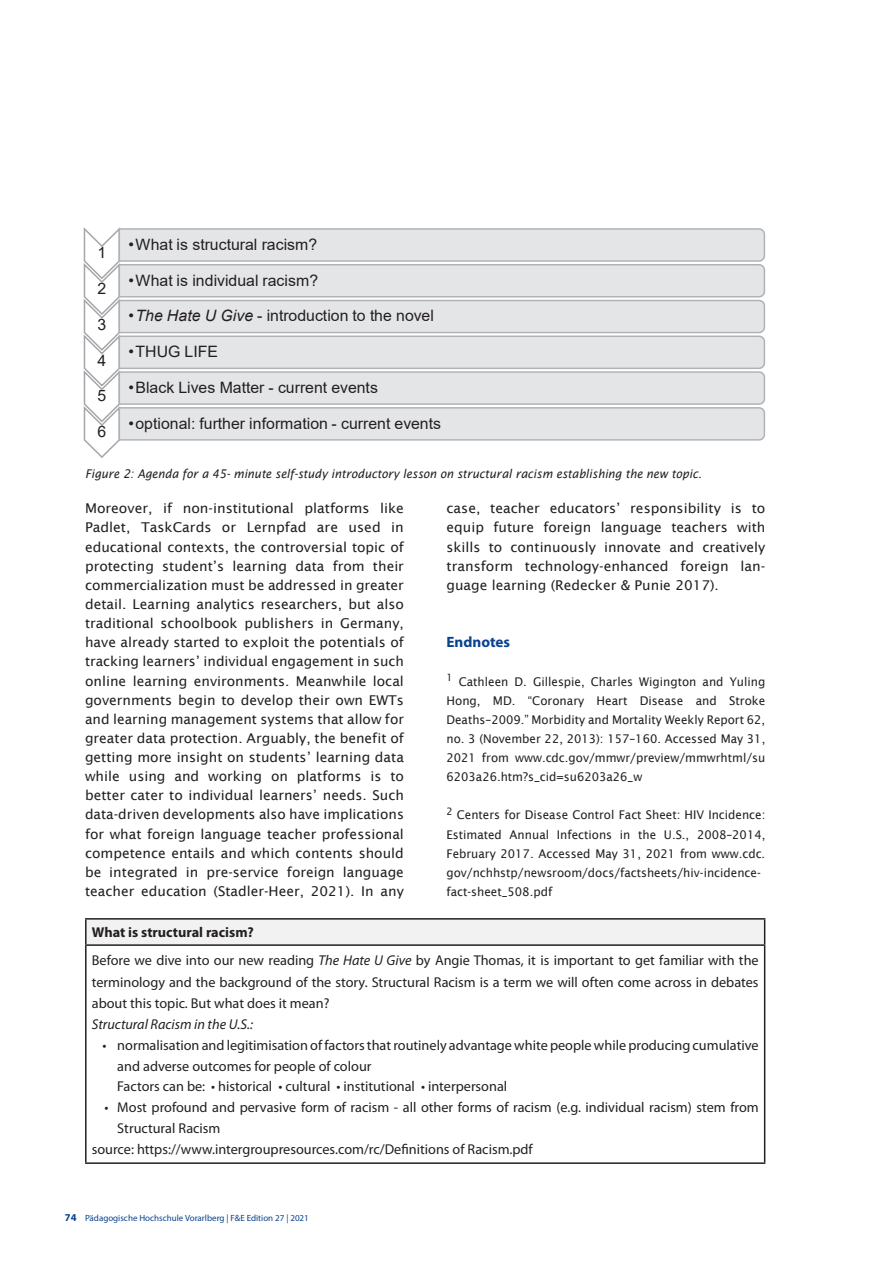
<style>
.page{position:relative;width:893px;height:1263px;background:#fff}
.page>*{position:absolute;margin:0;border:0;box-sizing:border-box;transform-origin:0 0}
.t1{font:15.75px "Arial";color:#231f20}
.Fließtext{font:700 15px "Myriad Pro";color:#09428e}
.t2{font:14.25px/21.3px "Myriad Pro";color:#231f20}
.t3{font:italic 14.25px "Myriad Pro";color:#231f20}
.t4{font:700 14.25px "Myriad Pro";color:#231f20}
.Fließtext-2{font:13.5px/19.2px "Lucida Sans";color:#231f20;text-align:justify}
.Fließtext-3{font:12px/19.2px "Lucida Sans";color:#231f20;text-align:justify}
.Bildunterschrift{font:italic 12px "Lucida Sans";color:#231f20;scale:.94 1}
.t5{font:9px "Myriad Pro";color:#09428e}
.s1{font-style:italic}
.s2{font-weight:700;font-size:10.5px}
</style>
<div class="page">
<svg style="left:83px;top:227px;width:683px;height:231px;background:#e4e4e6"></svg>
<div style="left:86px;top:919px;width:679px;height:26px;background:#f2f2f2"></div>
<hr style="left:85px;top:918px;width:680px;height:2px;background:#231f20">
<hr style="left:85px;top:920px;width:2px;height:24px;background:#231f20">
<svg style="left:764px;top:920px;width:1px;height:24px"></svg>
<hr style="left:85px;top:944px;width:680px;height:2px;background:#231f20">
<hr style="left:85px;top:946px;width:2px;height:216px;background:#231f20">
<hr style="left:764px;top:946px;width:1px;height:216px;background:#231f20">
<hr style="left:85px;top:1162px;width:680px;height:2px;background:#231f20">
<p class="t1" style="left:97px;top:242px;width:10px">1</p>
<p class="t1" style="left:97px;top:278px;width:10px">2</p>
<p class="t1" style="left:97px;top:313px;width:10px">3</p>
<p class="t1" style="left:97px;top:349px;width:10px">4</p>
<p class="t1" style="left:97px;top:385px;width:10px">5</p>
<p class="t1" style="left:129px;top:233px;width:190px">•What is structural racism?</p>
<p class="t1" style="left:129px;top:269px;width:191px">•What is individual racism?</p>
<p class="t1" style="left:129px;top:305px;width:307px">•<span class="s1">The Hate U Give</span> - introduction to the novel</p>
<p class="t1" style="left:129px;top:341px;width:91px">•THUG LIFE</p>
<p class="t1" style="left:129px;top:376px;width:251px">•Black Lives Matter - current events</p>
<p class="t1" style="left:97px;top:421px;width:10px">6</p>
<p class="t1" style="left:129px;top:412px;width:314px">•optional: further information - current events</p>
<p class="Bildunterschrift" style="left:85px;top:467px;width:657px">Figure 2: Agenda for a 45- minute self-study introductory lesson on structural racism establishing the new topic.</p>
<p class="Fließtext-2" style="left:85px;top:499px;width:320px">Moreover, if non-institutional platforms like Padlet, TaskCards or Lernpfad are used in educational contexts, the controversial topic of protecting student’s learning data from their commercialization must be addressed in greater detail. Learning analytics researchers, but also traditional schoolbook publishers in Germany, have already started to exploit the potentials of tracking learners’ individual engagement in such online learning environments. Meanwhile local governments begin to develop their own EWTs and learning management systems that allow for greater data protection. Arguably, the benefit of getting more insight on students’ learning data while using and working on platforms is to better cater to individual learners’ needs. Such data-driven developments also have implications for what foreign language teacher professional competence entails and which contents should be integrated in pre-service foreign language teacher education (Stadler-Heer, 2021). In any</p>
<p class="t4" style="left:92px;top:923px;width:164px">What is structural racism?</p>
<p class="t2" style="left:92px;top:949px;width:668px;text-align:justify">Before we dive into our new reading <span class="s1">The Hate U Give</span> by Angie Thomas, it is important to get familiar with the terminology and the background of the story. Structural Racism is a term we will often come across in debates about this topic. But what does it mean?</p>
<p class="t3" style="left:92px;top:1016px;width:163px">Structural Racism in the U.S.:</p>
<p class="t2" style="left:117px;top:1034px;width:643px;line-height:20.7px;text-indent:-15px">• normalisation and legitimisation of factors that routinely advantage white people while producing cumulative and adverse outcomes for people of colour</p>
<p class="t2" style="left:117px;top:1075px;width:391px">Factors can be: • historical • cultural • institutional • interpersonal</p>
<p class="t2" style="left:117px;top:1096px;width:643px;text-indent:-13px">• Most profound and pervasive form of racism - all other forms of racism (e.g. individual racism) stem from<br>Structural Racism</p>
<p class="t2" style="left:92px;top:1138px;width:442px">source: https://www.intergroupresources.com/rc/Definitions of Racism.pdf</p>
<p class="Fließtext-2" style="left:446px;top:499px;width:320px">case, teacher educators’ responsibility is to equip future foreign language teachers with skills to continuously innovate and creatively transform technology-enhanced foreign lan-</p>
<p class="Fließtext-2" style="left:446px;top:575px;width:274px">guage learning (Redecker &amp; Punie 2017).</p>
<p class="Fließtext" style="left:446px;top:632px;width:65px">Endnotes</p>
<p class="Fließtext-3" style="left:446px;top:672px;width:320px"><sup>1</sup> Cathleen D. Gillespie, Charles Wigington and Yuling Hong, MD. “Coronary Heart Disease and Stroke Deaths–2009.” Morbidity and Mortality Weekly Report 62, no. 3 (November 22, 2013): 157–160. Accessed May 31, 2021 from www.cdc.gov/mmwr/preview/mmwrhtml/su 6203a26.htm?s_cid=su6203a26_w</p>
<p class="Fließtext-3" style="left:446px;top:805px;width:320px;text-align:left"><sup>2</sup> Centers for Disease Control Fact Sheet: HIV Incidence:<br>Estimated Annual Infections in the U.S., 2008–2014, February 2017. Accessed May 31, 2021 from www.cdc. gov/nchhstp/newsroom/docs/factsheets/hiv-incidence&shy;fact-sheet_508.pdf</p>
<p class="t5" style="left:65px;top:1213px;width:245px"><span class="s2">74</span> Pädagogische Hochschule Vorarlberg | F&amp;E Edition 27 | 2021</p>
</div>
